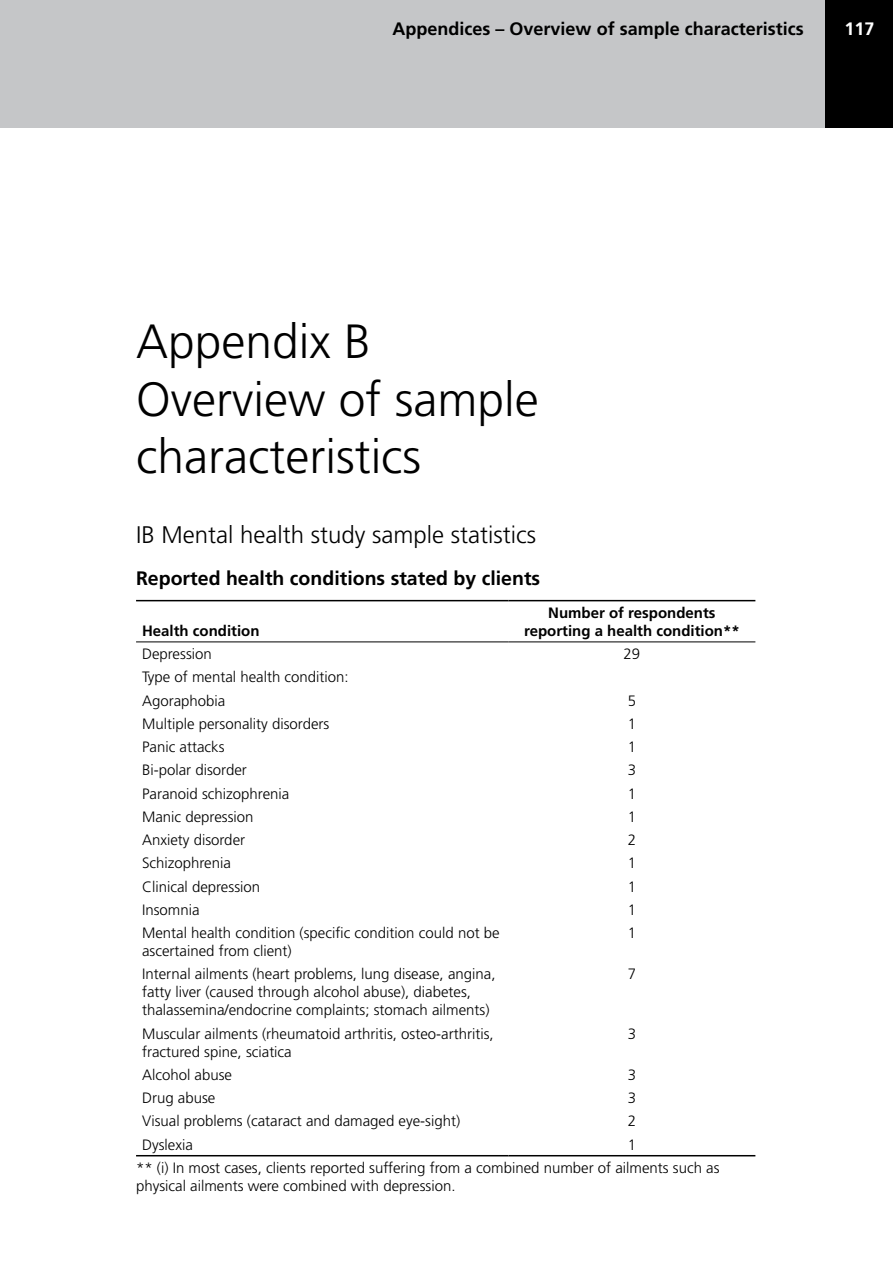
<style>
.page{position:relative;width:893px;height:1263px;background:#fff}
.page>*{position:absolute;margin:0;border:0;box-sizing:border-box;transform-origin:0 0}
.t1{font:300 48px/57.6px "Frutiger LT";color:#000}
.t2{font:300 24px "Frutiger LT";color:#000}
.t3{font:700 19.5px "Frutiger LT";color:#000}
.t4{font:700 18px "Frutiger LT";color:#000}
.t5{font:700 18px "Frutiger LT";color:#fff}
.t6{font:300 15px/18px "Frutiger LT";color:#000}
.t7{font:700 15px/18px "Frutiger LT";color:#000;text-align:center}
</style>
<div class="page">
<div style="left:825px;top:0;width:68px;height:128px;background:#000"></div>
<div style="left:0;top:0;width:825px;height:128px;background:#c5c6c8"></div>
<hr style="left:136px;top:600px;width:372px;height:1px;background:#000">
<hr style="left:508px;top:600px;width:247px;height:1px;background:#000">
<hr style="left:136px;top:641px;width:372px;height:1px;background:#000">
<hr style="left:508px;top:641px;width:247px;height:1px;background:#000">
<hr style="left:136px;top:1155px;width:372px;height:1px;background:#000">
<hr style="left:508px;top:1155px;width:247px;height:1px;background:#000">
<p class="t4" style="left:393px;top:18px;width:413px">Appendices – Overview of sample characteristics</p>
<p class="t5" style="left:844px;top:18px;width:32px">117</p>
<h1 class="t1" style="left:136px;top:313px;width:404px">Appendix B<br>Overview of sample characteristics</h1>
<h2 class="t2" style="left:136px;top:521px;width:402px">IB Mental health study sample statistics</h2>
<h3 class="t3" style="left:136px;top:567px;width:406px">Reported health conditions stated by clients</h3>
<p class="t7" style="left:142px;top:622px;width:119px">Health condition</p>
<p class="t7" style="left:524px;top:604px;width:217px">Number of respondents reporting a health condition**</p>
<p class="t6" style="left:142px;top:645px;width:71px">Depression</p>
<p class="t6" style="left:624px;top:645px;width:18px">29</p>
<p class="t6" style="left:142px;top:666px;width:208px;line-height:23.2px">Type of mental health condition:<br>Agoraphobia</p>
<p class="t6" style="left:628px;top:692px;width:10px">5</p>
<p class="t6" style="left:142px;top:715px;width:189px">Multiple personality disorders</p>
<p class="t6" style="left:628px;top:715px;width:10px">1</p>
<p class="t6" style="left:142px;top:738px;width:84px">Panic attacks</p>
<p class="t6" style="left:628px;top:738px;width:10px">1</p>
<p class="t6" style="left:142px;top:761px;width:106px">Bi-polar disorder</p>
<p class="t6" style="left:628px;top:761px;width:10px">3</p>
<p class="t6" style="left:142px;top:785px;width:149px">Paranoid schizophrenia</p>
<p class="t6" style="left:628px;top:785px;width:10px">1</p>
<p class="t6" style="left:142px;top:808px;width:113px">Manic depression</p>
<p class="t6" style="left:628px;top:808px;width:10px">1</p>
<p class="t6" style="left:142px;top:831px;width:105px">Anxiety disorder</p>
<p class="t6" style="left:628px;top:831px;width:10px">2</p>
<p class="t6" style="left:142px;top:854px;width:90px">Schizophrenia</p>
<p class="t6" style="left:628px;top:854px;width:10px">1</p>
<p class="t6" style="left:142px;top:878px;width:120px">Clinical depression</p>
<p class="t6" style="left:628px;top:878px;width:10px">1</p>
<p class="t6" style="left:142px;top:901px;width:59px">Insomnia</p>
<p class="t6" style="left:628px;top:901px;width:10px">1</p>
<p class="t6" style="left:142px;top:924px;width:359px">Mental health condition (specific condition could not be ascertained from client)</p>
<p class="t6" style="left:628px;top:924px;width:10px">1</p>
<p class="t6" style="left:142px;top:965px;width:355px">Internal ailments (heart problems, lung disease, angina, fatty liver (caused through alcohol abuse), diabetes, thalassemina/endocrine complaints; stomach ailments)</p>
<p class="t6" style="left:628px;top:965px;width:10px">7</p>
<p class="t6" style="left:142px;top:1025px;width:353px">Muscular ailments (rheumatoid arthritis, osteo-arthritis, fractured spine, sciatica</p>
<p class="t6" style="left:628px;top:1025px;width:10px">3</p>
<p class="t6" style="left:142px;top:1066px;width:92px">Alcohol abuse</p>
<p class="t6" style="left:628px;top:1066px;width:10px">3</p>
<p class="t6" style="left:142px;top:1089px;width:75px">Drug abuse</p>
<p class="t6" style="left:628px;top:1089px;width:10px">3</p>
<p class="t6" style="left:142px;top:1112px;width:320px">Visual problems (cataract and damaged eye-sight)</p>
<p class="t6" style="left:628px;top:1112px;width:10px">2</p>
<p class="t6" style="left:142px;top:1136px;width:52px">Dyslexia</p>
<p class="t6" style="left:136px;top:1133px;width:585px;line-height:23px;text-indent:492px">1<br>** (i) In most cases, clients reported suffering from a combined number of ailments such as</p>
<p class="t6" style="left:136px;top:1177px;width:321px">physical ailments were combined with depression.</p>
</div>
